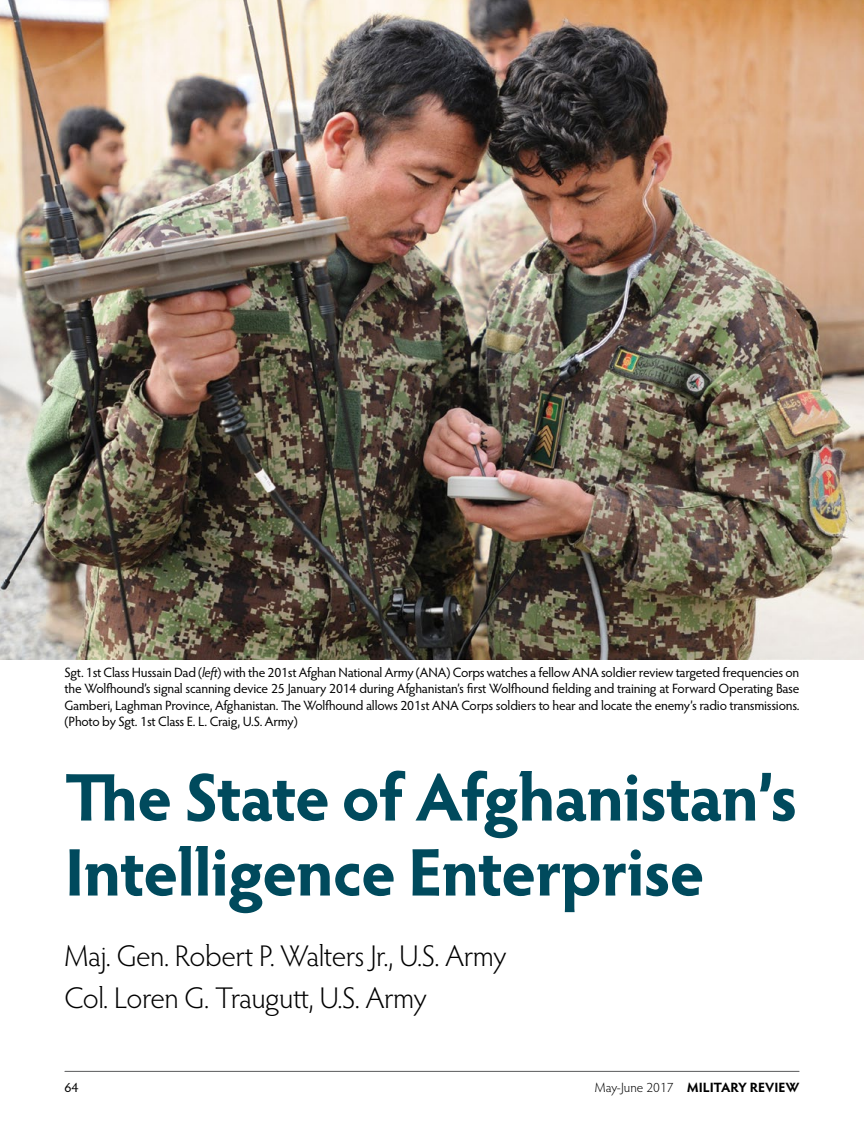
<style>
.page{position:relative;width:864px;height:1134px;background:#fff}
.page>*{position:absolute;margin:0;border:0;box-sizing:border-box;transform-origin:0 0}
.t1{font:700 67.5px/75px "Hypatia Sans Pro";letter-spacing:-.02em;color:#004a5d}
.author{font:300 30px "Hypatia Sans Pro";letter-spacing:-.02em;color:#000}
.cutline{font:13.5px/16.5px "Hypatia Sans Pro";letter-spacing:-.02em;color:#000;text-align:justify}
.t2{font:700 13.5px "Hypatia Sans Pro";letter-spacing:-.005em;color:#000}
.left-folio{font:13.5px "Hypatia Sans Pro";color:#000}
.s1{font-style:italic}
.s2{font-weight:300}
</style>
<div class="page">
<hr style="left:65px;top:1071px;width:734px;height:1px;background:#58595b">
<img style="left:0;top:0;width:864px;height:660px">
<p class="cutline" style="left:64px;top:663px;width:737px">Sgt. 1st Class Hussain Dad (<span class="s1">left</span>) with the 201st Afghan National Army (ANA) Corps watches a fellow ANA soldier review targeted frequencies on the Wolfhound’s signal scanning device 25 January 2014 during Afghanistan’s first Wolfhound fielding and training at Forward Operating Base Gamberi, Laghman Province, Afghanistan. The Wolfhound allows 201st ANA Corps soldiers to hear and locate the enemy’s radio transmissions. (Photo by Sgt. 1st Class E. L. Craig, U.S. Army)</p>
<p class="t1" style="left:64px;top:756px;width:735px">The State of Afghanistan’s<br>Intelligence Enterprise</p>
<p class="author" style="left:64px;top:936px;width:443px">Maj. Gen. Robert P. Walters Jr., U.S. Army</p>
<p class="author" style="left:64px;top:978px;width:364px">Col. Loren G. Traugutt, U.S. Army</p>
<p class="left-folio" style="left:64px;top:1078px;width:15px">64</p>
<p class="t2" style="left:595px;top:1078px;width:206px"><span class="s2">May-June 2017</span> MILITARY REVIEW</p>
</div>
